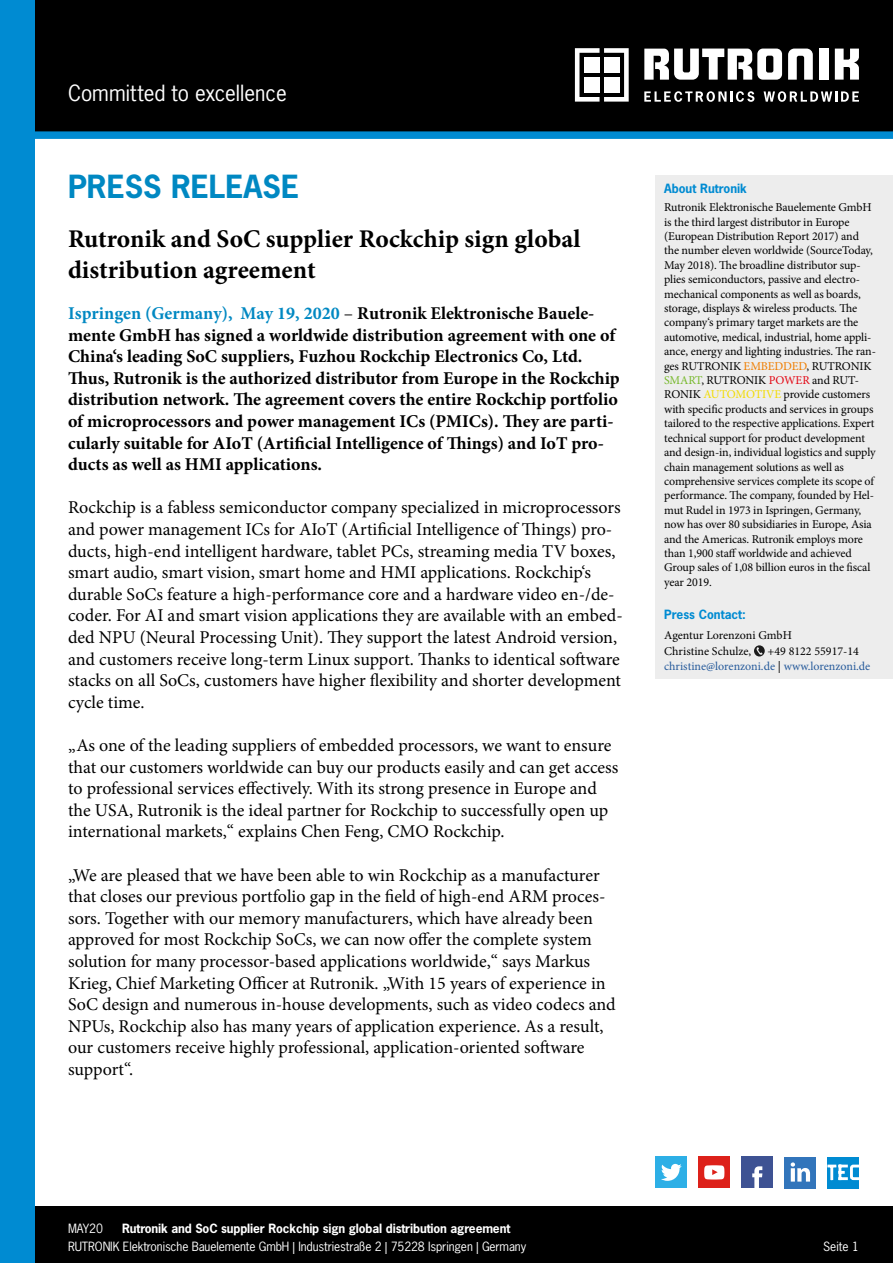
<style>
.page{position:relative;width:893px;height:1263px;background:#fff}
.page>*{position:absolute;margin:0;border:0;box-sizing:border-box;transform-origin:0 0}
.t1{font:700 30px "News Gothic Std";color:#0088c2}
.t2{font:700 25.5px/30.6px "Minion Pro";color:#000}
.t3{font:21px "News Gothic Std";color:#fff}
.t4{font:18px/21.6px "Minion Pro";color:#000}
.t5{font:700 18px/21.6px "Minion Pro";color:#000}
.t6{font:12px/14.4px "Minion Pro";letter-spacing:-.01em;color:#000}
.t7{font:12px "News Gothic Std";letter-spacing:-.01em;color:#fff}
.t8{font:700 12px "News Gothic Std";letter-spacing:-.01em;color:#fff}
.t9{font:12px/14.4px "Minion Pro";color:#275b9b}
.t10{font:700 12px "News Gothic Std";color:#008bd2}
.s1{color:#0088c2}
.s2{font-weight:400}
.s3{color:#ef7d00}
.s4{color:#76b82a}
.s5{color:#e30613}
.s6{color:#f2dc00}
.s7{color:#000}
</style>
<div class="page">
<div style="left:0;top:0;width:893px;height:135px;background:#000"></div>
<div style="left:0;top:1206px;width:893px;height:57px;background:#000"></div>
<div style="left:0;top:0;width:34px;height:1263px;background:#008bd2"></div>
<div style="left:34px;top:131px;width:859px;height:8px;background:#008bd2"></div>
<div style="left:819px;top:49px;width:9px;height:31px;background:#fff"></div>
<svg style="left:835px;top:49px;width:24px;height:31px"></svg>
<svg style="left:644px;top:49px;width:138px;height:31px"></svg>
<svg style="left:788px;top:49px;width:25px;height:31px"></svg>
<svg style="left:644px;top:91px;width:110px;height:11px"></svg>
<svg style="left:764px;top:91px;width:95px;height:11px"></svg>
<svg style="left:575px;top:48px;width:54px;height:54px"></svg>
<div style="left:584px;top:57px;width:15px;height:16px;background:#fff"></div>
<div style="left:604px;top:57px;width:16px;height:16px;background:#fff"></div>
<div style="left:604px;top:77px;width:16px;height:15px;background:#fff"></div>
<div style="left:584px;top:77px;width:15px;height:15px;background:#fff"></div>
<div style="left:656px;top:175px;width:237px;height:503px;background:#ededed"></div>
<svg style="left:754px;top:645px;width:11px;height:11px"></svg>
<div style="left:656px;top:1157px;width:31px;height:31px;background:#2dafe6"></div>
<svg style="left:661px;top:1164px;width:21px;height:17px"></svg>
<div style="left:699px;top:1157px;width:31px;height:31px;background:#dd211a"></div>
<svg style="left:704px;top:1165px;width:20px;height:14px"></svg>
<div style="left:742px;top:1157px;width:31px;height:31px;background:#3e5293"></div>
<svg style="left:752px;top:1166px;width:10px;height:22px"></svg>
<div style="left:785px;top:1157px;width:31px;height:31px;background:#3275bb"></div>
<svg style="left:791px;top:1162px;width:19px;height:19px"></svg>
<div style="left:828px;top:1157px;width:31px;height:31px;background:#008bd2"></div>
<svg style="left:828px;top:1164px;width:31px;height:17px"></svg>
<p class="t3" style="left:68px;top:80px;width:220px">Committed to excellence</p>
<h1 class="t1" style="left:68px;top:167px;width:233px">PRESS RELEASE</h1>
<h2 class="t2" style="left:68px;top:223px;width:514px">Rutronik and SoC supplier Rockchip sign global distribution agreement</h2>
<p class="t5" style="left:68px;top:302px;width:553px"><span class="s1">Ispringen (Germany), May 19, 2020</span> <span class="s2">–</span> Rutronik Elektronische Bauele&shy;mente GmbH has signed a worldwide distribution agreement with one of China‘s leading SoC suppliers, Fuzhou Rockchip Electronics Co, Ltd.<br>Thus, Rutronik is the authorized distributor from Europe in the Rockchip distribution network. The agreement covers the entire Rockchip portfolio of microprocessors and power management ICs (PMICs). They are parti&shy;cularly suitable for AIoT (Artificial Intelligence of Things) and IoT pro&shy;ducts as well as HMI applications.</p>
<p class="t4" style="left:68px;top:497px;width:556px">Rockchip is a fabless semiconductor company specialized in microprocessors and power management ICs for AIoT (Artificial Intelligence of Things) pro&shy;ducts, high-end intelligent hardware, tablet PCs, streaming media TV boxes, smart audio, smart vision, smart home and HMI applications. Rockchip‘s durable SoCs feature a high-performance core and a hardware video en-/de&shy;coder. For AI and smart vision applications they are available with an embed&shy;ded NPU (Neural Processing Unit). They support the latest Android version, and customers receive long-term Linux support. Thanks to identical software stacks on all SoCs, customers have higher flexibility and shorter development cycle time.</p>
<p class="t4" style="left:68px;top:734px;width:552px">„As one of the leading suppliers of embedded processors, we want to ensure that our customers worldwide can buy our products easily and can get access to professional services effectively. With its strong presence in Europe and the USA, Rutronik is the ideal partner for Rockchip to successfully open up international markets,“ explains Chen Feng, CMO Rockchip.</p>
<p class="t4" style="left:68px;top:864px;width:549px">„We are pleased that we have been able to win Rockchip as a manufacturer that closes our previous portfolio gap in the field of high-end ARM proces&shy;sors. Together with our memory manufacturers, which have already been approved for most Rockchip SoCs, we can now offer the complete system solution for many processor-based applications worldwide,“ says Markus Krieg, Chief Marketing Officer at Rutronik. „With 15 years of experience in SoC design and numerous in-house developments, such as video codecs and NPUs, Rockchip also has many years of application experience. As a result, our customers receive highly professional, application-oriented software support“.</p>
<p class="t10" style="left:664px;top:180px;width:84px">About Rutronik</p>
<p class="t6" style="left:664px;top:200px;width:213px">Rutronik Elektronische Bauelemente GmbH is the third largest distributor in Europe (European Distribution Report 2017) and the number eleven worldwide (SourceToday, May 2018). The broadline distributor sup&shy;plies semiconductors, passive and electro&shy;mechanical components as well as boards, storage, displays &amp; wireless products. The company‘s primary target markets are the automotive, medical, industrial, home appli&shy;ance, energy and lighting industries. The ran&shy;ges RUTRONIK <span class="s3">EMBEDDED</span>, RUTRONIK <span class="s4">SMART</span>, RUTRONIK <span class="s5">POWER</span> and RUT-RONIK <span class="s6">AUTOMOTIVE</span> provide customers with specific products and services in groups tailored to the respective applications. Expert technical support for product development and design-in, individual logistics and supply chain management solutions as well as comprehensive services complete its scope of performance. The company, founded by Hel&shy;mut Rudel in 1973 in Ispringen, Germany, now has over 80 subsidiaries in Europe, Asia and the Americas. Rutronik employs more than 1,900 staff worldwide and achieved Group sales of 1,08 billion euros in the fiscal year 2019.</p>
<p class="t10" style="left:664px;top:606px;width:83px">Press Contact:</p>
<p class="t6" style="left:664px;top:627px;width:129px;line-height:16.2px">Agentur Lorenzoni GmbH<br>Christine Schulze,</p>
<p class="t9" style="left:664px;top:644px;width:208px;text-indent:103px"><span class="s7">+49 8122 55917-14 </span>christine@lorenzoni.de <span class="s7">|</span> www.lorenzoni.de</p>
<p class="t7" style="left:68px;top:1221px;width:36px">MAY20</p>
<p class="t8" style="left:122px;top:1221px;width:390px">Rutronik and SoC supplier Rockchip sign global distribution agreement</p>
<p class="t7" style="left:68px;top:1239px;width:460px">RUTRONIK Elektronische Bauelemente GmbH | Industriestraße 2 | 75228 Ispringen | Germany</p>
<p class="t7" style="left:823px;top:1239px;width:37px">Seite 1</p>
</div>
